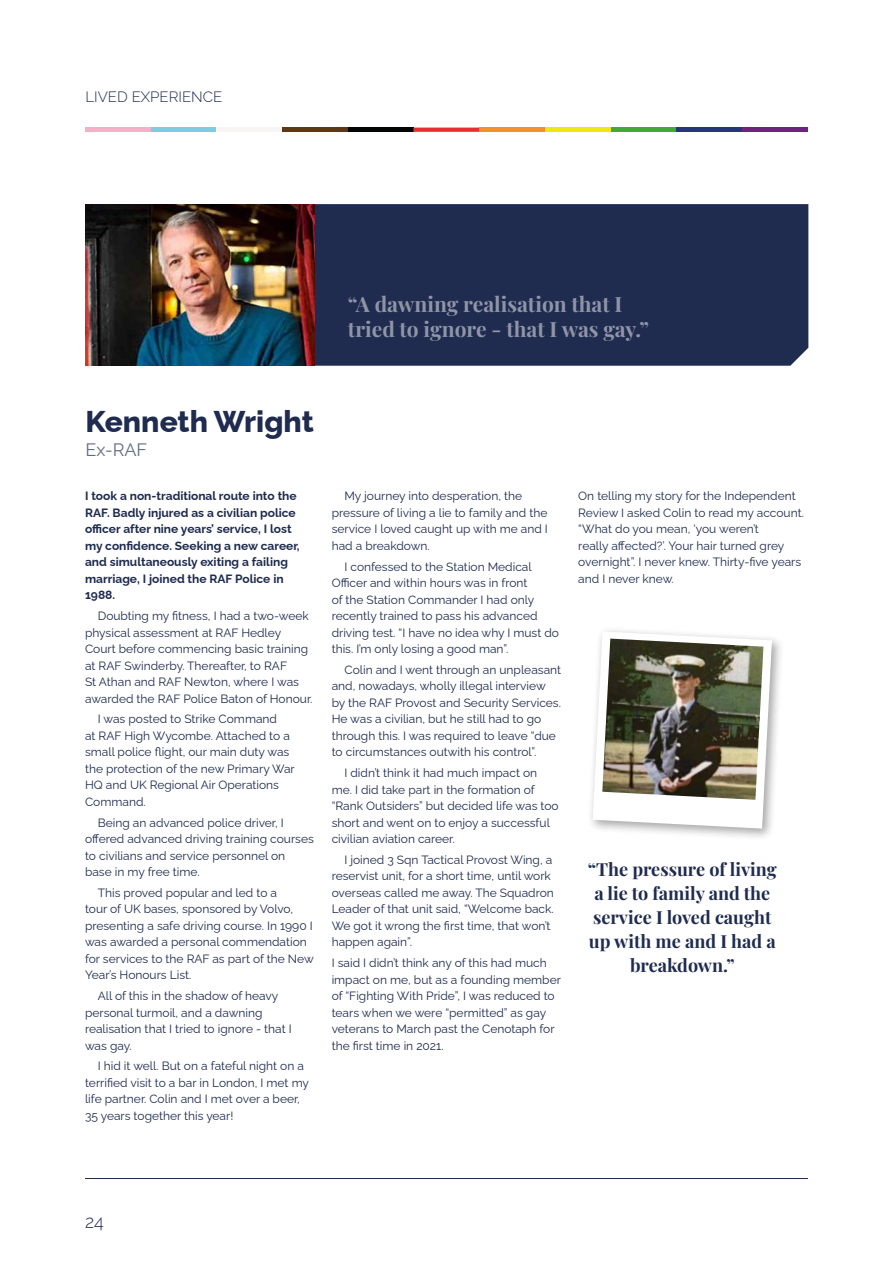
<style>
.page{position:relative;width:893px;height:1263px;background:#fff}
.page>*{position:absolute;margin:0;border:0;box-sizing:border-box;transform-origin:0 0}
.t1{font:800 30px "Raleway";color:#1f2b4f}
.t2{font:21px/25.2px "Playfair Display";color:#8f95a7}
.t3{font:18px/24px "Playfair Display";color:#1f2b4f;text-align:center}
.t4{font:18px "Raleway";color:#626b84}
.t5{font:300 18px "Raleway";color:#1f2b4f}
.t6{font:300 15px "Raleway";color:#1f2b4f}
.t7{font:12px/16.5px "Raleway";color:#1f2b4f}
.t8{font:700 12px/16.5px "Raleway";color:#1f2b4f}
</style>
<div class="page">
<hr style="left:85px;top:128px;width:66px;height:4px;background:#f5b0c7">
<hr style="left:151px;top:128px;width:66px;height:4px;background:#7dcce0">
<hr style="left:217px;top:128px;width:65px;height:4px;background:#faf5f5">
<hr style="left:282px;top:128px;width:66px;height:4px;background:#5e3814">
<hr style="left:348px;top:128px;width:66px;height:4px;background:#030505">
<svg style="left:413px;top:128px;width:66px;height:4px"></svg>
<hr style="left:479px;top:128px;width:66px;height:4px;background:#f29129">
<hr style="left:545px;top:128px;width:66px;height:4px;background:#f0e612">
<hr style="left:611px;top:128px;width:65px;height:4px;background:#42ab38">
<hr style="left:676px;top:128px;width:66px;height:4px;background:#263678">
<hr style="left:742px;top:128px;width:66px;height:4px;background:#702480">
<hr style="left:85px;top:1178px;width:723px;height:1px;background:#1f2b4f">
<div style="left:315px;top:204px;width:493px;height:162px;background:#1f2b4f"></div>
<img style="left:85px;top:204px;width:230px;height:162px">
<div style="left:587px;top:626px;width:197px;height:215px;background:#000;opacity:.35"></div>
<svg style="left:593px;top:631px;width:179px;height:197px"></svg>
<img style="left:602px;top:639px;width:161px;height:161px">
<p class="t6" style="left:85px;top:85px;width:138px">LIVED EXPERIENCE</p>
<h2 class="t2" style="left:348px;top:290px;width:303px">“A dawning realisation that I tried to ignore - that I was gay.”</h2>
<h1 class="t1" style="left:85px;top:398px;width:230px">Kenneth Wright</h1>
<h3 class="t4" style="left:85px;top:436px;width:63px">Ex-RAF</h3>
<p class="t8" style="left:85px;top:487px;width:216px">I took a non-traditional route into the RAF. Badly injured as a civilian police officer after nine years’ service, I lost my confidence. Seeking a new career, and simultaneously exiting a failing marriage, I joined the RAF Police in 1988.</p>
<p class="t7" style="left:85px;top:606px;width:229px;text-indent:13px">Doubting my fitness, I had a two-week physical assessment at RAF Hedley Court before commencing basic training at RAF Swinderby. Thereafter, to RAF<br>St Athan and RAF Newton, where I was awarded the RAF Police Baton of Honour.</p>
<p class="t7" style="left:85px;top:710px;width:211px;text-indent:13px">I was posted to Strike Command<br>at RAF High Wycombe. Attached to a small police flight, our main duty was the protection of the new Primary War<br>HQ and UK Regional Air Operations<br>Command.</p>
<p class="t7" style="left:85px;top:813px;width:230px;text-indent:13px">Being an advanced police driver, I offered advanced driving training courses to civilians and service personnel on base in my free time.</p>
<p class="t7" style="left:85px;top:883px;width:230px;text-indent:13px">This proved popular and led to a<br>tour of UK bases, sponsored by Volvo, presenting a safe driving course. In 1990 I was awarded a personal commendation for services to the RAF as part of the New Year’s Honours List.</p>
<p class="t7" style="left:85px;top:986px;width:208px;text-indent:13px">All of this in the shadow of heavy personal turmoil, and a dawning realisation that I tried to ignore - that I was gay.</p>
<p class="t7" style="left:85px;top:1056px;width:226px;text-indent:13px">I hid it well. But on a fateful night on a terrified visit to a bar in London, I met my life partner. Colin and I met over a beer, 35 years together this year!</p>
<p class="t7" style="left:332px;top:487px;width:218px;text-indent:13px">My journey into desperation, the pressure of living a lie to family and the service I loved caught up with me and I had a breakdown.</p>
<p class="t7" style="left:332px;top:557px;width:229px;text-indent:13px">I confessed to the Station Medical Officer and within hours was in front<br>of the Station Commander I had only recently trained to pass his advanced driving test. “I have no idea why I must do this. I’m only losing a good man”.</p>
<p class="t7" style="left:332px;top:660px;width:231px;text-indent:13px">Colin and I went through an unpleasant and, nowadays, wholly illegal interview by the RAF Provost and Security Services.<br>He was a civilian, but he still had to go through this. I was required to leave “due to circumstances outwith his control”.</p>
<p class="t7" style="left:332px;top:763px;width:229px;text-indent:13px">I didn’t think it had much impact on me. I did take part in the formation of “Rank Outsiders” but decided life was too short and went on to enjoy a successful civilian aviation career.</p>
<p class="t7" style="left:332px;top:850px;width:224px;text-indent:13px">I joined 3 Sqn Tactical Provost Wing, a reservist unit, for a short time, until work overseas called me away. The Squadron Leader of that unit said, “Welcome back.<br>We got it wrong the first time, that won’t happen again”.</p>
<p class="t7" style="left:332px;top:953px;width:231px">I said I didn’t think any of this had much impact on me, but as a founding member of “Fighting With Pride”, I was reduced to tears when we were “permitted” as gay veterans to March past the Cenotaph for the first time in 2021.</p>
<p class="t7" style="left:578px;top:486px;width:227px">On telling my story for the Independent Review I asked Colin to read my account. “What do you mean, ‘you weren’t<br>really affected?’. Your hair turned grey overnight”. I never knew. Thirty-five years and I never knew.</p>
<h3 class="t3" style="left:588px;top:855px;width:190px">“The pressure of living a lie to family and the service I loved caught up with me and I had a breakdown.”</h3>
<h3 class="t5" style="left:85px;top:1207px;width:20px">24</h3>
</div>
